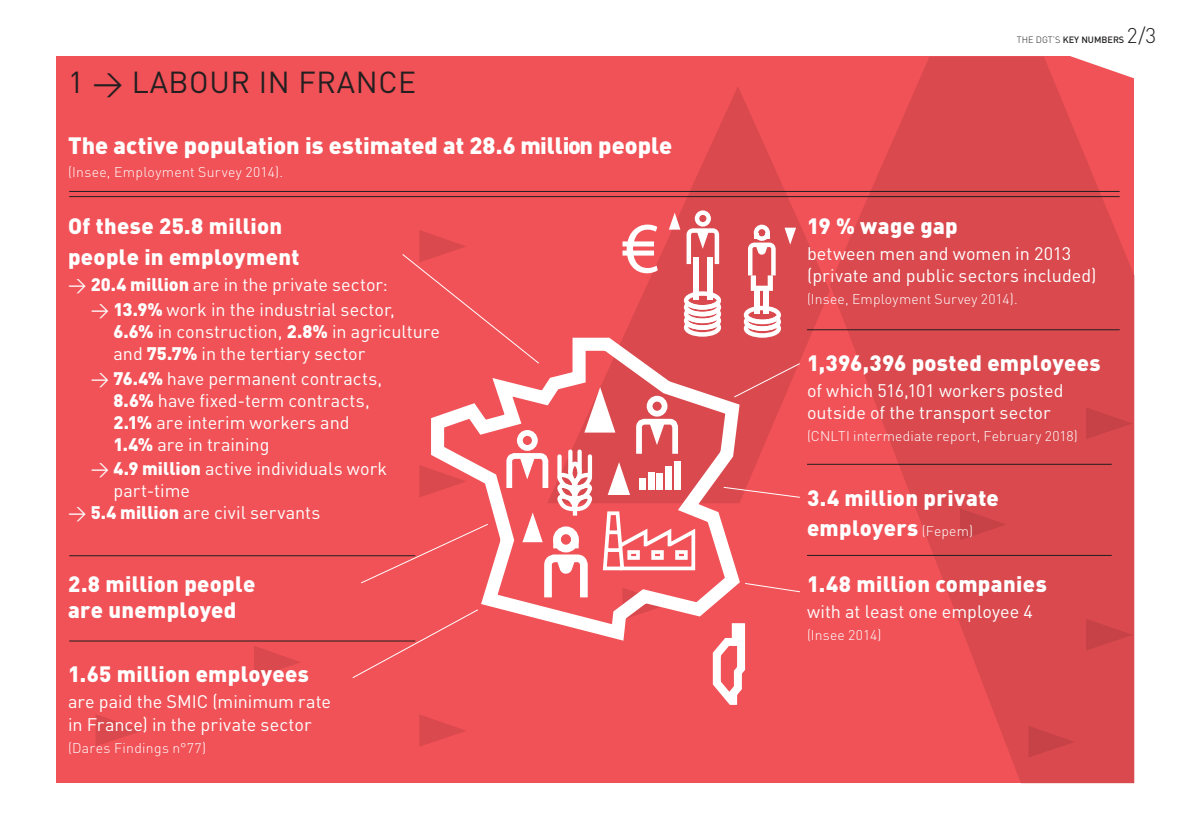
<style>
.page{position:relative;width:1191px;height:840px;background:#fff}
.page>*{position:absolute;margin:0;border:0;box-sizing:border-box;transform-origin:0 0}
.t1{font:30px "DIN";letter-spacing:.02em;color:#231f20}
.t2{font:900 23.4px "DIN";letter-spacing:.005em;color:#fff}
.t3{font:900 22px/30.6px "DIN";letter-spacing:.015em;color:#fff}
.t4{font:300 21px "DIN";color:#231f20}
.t5{font:18px/22px "DIN";color:#fff}
.t6{font:300 14px "DIN";letter-spacing:.015em;color:#fff}
.t7{font:500 9.2px "DIN";color:#231f20}
.s1{font-family:"DIN Regular Expert"}
.s2{font-family:"DIN Regular Alternate"}
.s3{font-weight:900}
.s4{font-weight:300}
.s5{font-weight:300;font-size:14px}
</style>
<div class="page">
<div style="left:57px;top:57px;width:1077px;height:725px;background:#f05257"></div>
<svg style="left:547px;top:57px;width:587px;height:725px"></svg>
<svg style="left:96px;top:714px;width:46px;height:32px"></svg>
<svg style="left:254px;top:646px;width:47px;height:31px"></svg>
<svg style="left:419px;top:715px;width:47px;height:31px"></svg>
<svg style="left:419px;top:465px;width:2px;height:32px"></svg>
<svg style="left:960px;top:508px;width:47px;height:32px"></svg>
<svg style="left:1086px;top:407px;width:47px;height:32px"></svg>
<svg style="left:1086px;top:618px;width:47px;height:32px"></svg>
<svg style="left:1028px;top:725px;width:47px;height:32px"></svg>
<svg style="left:402px;top:230px;width:97px;height:101px"></svg>
<svg style="left:747px;top:582px;width:54px;height:10px"></svg>
<svg style="left:351px;top:640px;width:70px;height:38px"></svg>
<hr style="left:69px;top:191px;width:1050px;height:1px;background:#231f20">
<hr style="left:69px;top:196px;width:1050px;height:1px;background:#231f20">
<hr style="left:69px;top:555px;width:346px;height:1px;background:#231f20">
<hr style="left:69px;top:640px;width:346px;height:1px;background:#231f20">
<hr style="left:807px;top:329px;width:312px;height:1px;background:#231f20">
<hr style="left:807px;top:463px;width:304px;height:1px;background:#231f20">
<hr style="left:807px;top:554px;width:304px;height:1px;background:#231f20">
<svg style="left:747px;top:362px;width:54px;height:36px"></svg>
<svg style="left:747px;top:486px;width:54px;height:12px"></svg>
<svg style="left:360px;top:554px;width:61px;height:30px"></svg>
<svg style="left:669px;top:212px;width:11px;height:17px"></svg>
<svg style="left:784px;top:227px;width:12px;height:17px"></svg>
<svg style="left:622px;top:224px;width:36px;height:49px"></svg>
<svg style="left:684px;top:291px;width:37px;height:40px"></svg>
<svg style="left:744px;top:305px;width:37px;height:32px"></svg>
<svg style="left:686px;top:210px;width:33px;height:54px"></svg>
<div style="left:693px;top:257px;width:5px;height:43px;background:#fff"></div>
<div style="left:707px;top:257px;width:5px;height:43px;background:#fff"></div>
<svg style="left:748px;top:224px;width:27px;height:67px"></svg>
<div style="left:754px;top:290px;width:6px;height:24px;background:#fff"></div>
<div style="left:764px;top:290px;width:5px;height:24px;background:#fff"></div>
<svg style="left:421px;top:331px;width:326px;height:317px"></svg>
<svg style="left:503px;top:387px;width:194px;height:232px"></svg>
<div style="left:553px;top:539px;width:8px;height:9px;background:#fff"></div>
<div style="left:571px;top:539px;width:7px;height:9px;background:#fff"></div>
<div style="left:639px;top:478px;width:6px;height:11px;background:#fff"></div>
<div style="left:648px;top:472px;width:6px;height:17px;background:#fff"></div>
<div style="left:656px;top:473px;width:7px;height:16px;background:#fff"></div>
<div style="left:665px;top:466px;width:6px;height:23px;background:#fff"></div>
<div style="left:674px;top:461px;width:6px;height:28px;background:#fff"></div>
<svg style="left:1033px;top:56px;width:101px;height:33px"></svg>
<svg style="left:709px;top:618px;width:40px;height:90px"></svg>
<h1 class="t1" style="left:68px;top:63px;width:349px">1 <span class="s1">w</span> LABOUR IN FRANCE</h1>
<p class="t2" style="left:68px;top:130px;width:606px">The active population is estimated at 28.6 million people</p>
<p class="t6" style="left:68px;top:163px;width:216px">(Insee, Employment Survey 2014).</p>
<p class="t3" style="left:68px;top:209px;width:233px">Of these 25.8 million people in employment</p>
<p class="t5" style="left:91px;top:271px;width:306px;line-height:24.8px;text-indent:-23px"><span class="s2">&gt;</span> <span class="s3">20.4 million</span> are in the private sector: <span class="s2">&gt;</span> <span class="s3">13.9%</span> work in the industrial sector,</p>
<p class="t5" style="left:113px;top:319px;width:328px"><span class="s3">6.6%</span> in construction, <span class="s3">2.8%</span> in agriculture and <span class="s3">75.7%</span> in the tertiary sector</p>
<p class="t5" style="left:113px;top:366px;width:270px;text-indent:-23px"><span class="s2">&gt;</span> <span class="s3">76.4%</span> have permanent contracts,<br><span class="s3">8.6%</span> have fixed-term contracts,<br><span class="s3">2.1%</span> are interim workers and<br><span class="s3">1.4%</span> are in training</p>
<p class="t5" style="left:91px;top:457px;width:298px"><span class="s2">&gt;</span> <span class="s3">4.9 million</span> active individuals work</p>
<p class="t5" style="left:113px;top:479px;width:78px">part-time</p>
<p class="t5" style="left:68px;top:501px;width:254px"><span class="s2">&gt;</span> <span class="s3">5.4 million</span> are civil servants</p>
<p class="t3" style="left:68px;top:569px;width:189px;line-height:26.6px">2.8 million people are unemployed</p>
<p class="t3" style="left:68px;top:657px;width:242px">1.65 million employees</p>
<p class="t5" style="left:68px;top:690px;width:264px">are paid the SMIC (minimum rate in France) in the private sector</p>
<p class="t6" style="left:68px;top:738px;width:140px">(Dares Findings n°77)</p>
<p class="t7" style="left:1016px;top:34px;width:109px"><span class="s4">THE DGT’S</span> KEY NUMBERS</p>
<p class="t4" style="left:1126px;top:22px;width:31px">2/3</p>
<p class="t3" style="left:807px;top:209px;width:152px">19 % wage gap</p>
<p class="t5" style="left:807px;top:242px;width:291px">between men and women in 2013 (private and public sectors included)</p>
<p class="t6" style="left:807px;top:290px;width:212px">(Insee, Employment Survey 2014).</p>
<p class="t3" style="left:807px;top:346px;width:295px">1,396,396 posted employees</p>
<p class="t5" style="left:807px;top:379px;width:258px">of which 516,101 workers posted outside of the transport sector</p>
<p class="t6" style="left:807px;top:427px;width:272px">(CNLTI intermediate report, February 2018)</p>
<p class="t3" style="left:807px;top:481px;width:193px">3.4 million private employers <span class="s5">(Fepem)</span></p>
<p class="t3" style="left:807px;top:567px;width:241px">1.48 million companies</p>
<p class="t5" style="left:807px;top:599px;width:227px">with at least one employee 4</p>
<p class="t6" style="left:807px;top:625px;width:76px">(Insee 2014)</p>
</div>
